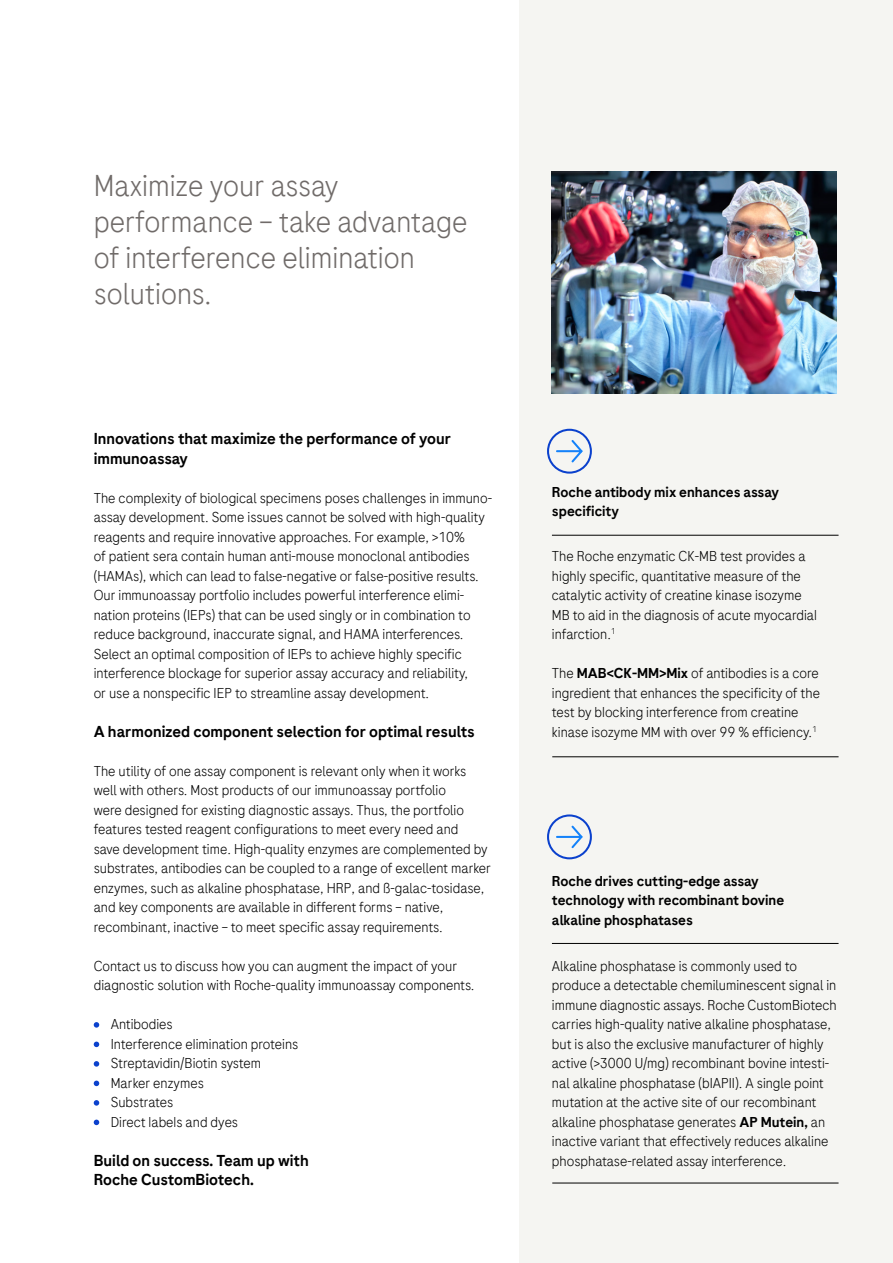
<style>
.page{position:relative;width:893px;height:1263px;background:#fff}
.page>*{position:absolute;margin:0;border:0;box-sizing:border-box;transform-origin:0 0}
.t1{font:300 30px/36px "Roche Sans";color:#706b69}
.t2{font:500 15.75px/19.5px "Roche Sans";color:#000}
.t3{font:300 14.25px/19.5px "Roche Sans";color:#000}
.t4{font:500 14.25px/19.5px "Roche Sans";color:#000}
.s1{font-weight:500}
</style>
<div class="page">
<div style="left:519px;top:0;width:374px;height:1263px;background:#f5f5f2"></div>
<svg style="left:94px;top:1022px;width:5px;height:6px"></svg>
<svg style="left:94px;top:1041px;width:5px;height:6px"></svg>
<svg style="left:94px;top:1061px;width:5px;height:6px"></svg>
<svg style="left:94px;top:1080px;width:5px;height:6px"></svg>
<svg style="left:94px;top:1100px;width:5px;height:6px"></svg>
<svg style="left:94px;top:1119px;width:5px;height:6px"></svg>
<img style="left:552px;top:171px;width:285px;height:222px">
<hr style="left:552px;top:535px;width:286px;height:1px;background:#000">
<hr style="left:552px;top:756px;width:286px;height:1px;background:#000">
<div style="left:547px;top:429px;width:45px;height:45px;border:2px solid #0b41cd;border-radius:50%"></div>
<svg style="left:556px;top:440px;width:27px;height:23px"></svg>
<hr style="left:552px;top:943px;width:286px;height:1px;background:#000">
<hr style="left:552px;top:1183px;width:286px;height:1px;background:#000">
<div style="left:547px;top:814px;width:45px;height:45px;border:2px solid #0b41cd;border-radius:50%"></div>
<svg style="left:556px;top:825px;width:27px;height:24px"></svg>
<h1 class="t1" style="left:94px;top:167px;width:375px">Maximize your assay performance – take advantage of interference elimination solutions.</h1>
<p class="t2" style="left:94px;top:429px;width:359px">Innovations that maximize the performance of your immunoassay</p>
<p class="t3" style="left:94px;top:488px;width:400px">The complexity of biological specimens poses challenges in immuno&shy;assay development. Some issues cannot be solved with high-quality reagents and require innovative approaches. For example, &gt;10%<br>of patient sera contain human anti-mouse monoclonal antibodies (HAMAs), which can lead to false-negative or false-positive results.<br>Our immunoassay portfolio includes powerful interference elimi&shy;nation proteins (IEPs) that can be used singly or in combination to reduce background, inaccurate signal, and HAMA interferences.<br>Select an optimal composition of IEPs to achieve highly specific interference blockage for superior assay accuracy and reliability,<br>or use a nonspecific IEP to streamline assay development.</p>
<p class="t2" style="left:94px;top:721px;width:383px">A harmonized component selection for optimal results</p>
<p class="t3" style="left:94px;top:761px;width:399px">The utility of one assay component is relevant only when it works well with others. Most products of our immunoassay portfolio<br>were designed for existing diagnostic assays. Thus, the portfolio features tested reagent configurations to meet every need and<br>save development time. High-quality enzymes are complemented by substrates, antibodies can be coupled to a range of excellent marker enzymes, such as alkaline phosphatase, HRP, and ß-galac--tosidase, and key components are available in different forms – native, recombinant, inactive – to meet specific assay requirements.</p>
<p class="t3" style="left:94px;top:955px;width:382px">Contact us to discuss how you can augment the impact of your diagnostic solution with Roche-quality immunoassay components.</p>
<p class="t3" style="left:111px;top:1014px;width:189px">Antibodies<br>Interference elimination proteins<br>Streptavidin/Biotin system<br>Marker enzymes<br>Substrates<br>Direct labels and dyes</p>
<p class="t2" style="left:94px;top:1150px;width:217px">Build on success. Team up with<br>Roche CustomBiotech.</p>
<p class="t4" style="left:552px;top:482px;width:229px">Roche antibody mix enhances assay specificity</p>
<p class="t3" style="left:552px;top:546px;width:267px">The Roche enzymatic CK-MB test provides a highly specific, quantitative measure of the catalytic activity of creatine kinase isozyme MB to aid in the diagnosis of acute myocardial infarction.<sup>1</sup></p>
<p class="t3" style="left:552px;top:663px;width:270px">The <span class="s1">MAB&lt;CK-MM&gt;Mix</span> of antibodies is a core ingredient that enhances the specificity of the test by blocking interference from creatine kinase isozyme MM with over 99 % efficiency.<sup>1</sup></p>
<p class="t4" style="left:552px;top:871px;width:234px">Roche drives cutting-edge assay technology with recombinant bovine alkaline phosphatases</p>
<p class="t3" style="left:552px;top:956px;width:286px">Alkaline phosphatase is commonly used to produce a detectable chemiluminescent signal in immune diagnostic assays. Roche CustomBiotech carries high-quality native alkaline phosphatase, but is also the exclusive manufacturer of highly active (&gt;3000 U/mg) recombinant bovine intesti&shy;nal alkaline phosphatase (bIAPII). A single point mutation at the active site of our recombinant alkaline phosphatase generates <span class="s1">AP Mutein,</span> an inactive variant that effectively reduces alkaline phosphatase-related assay interference.</p>
</div>
